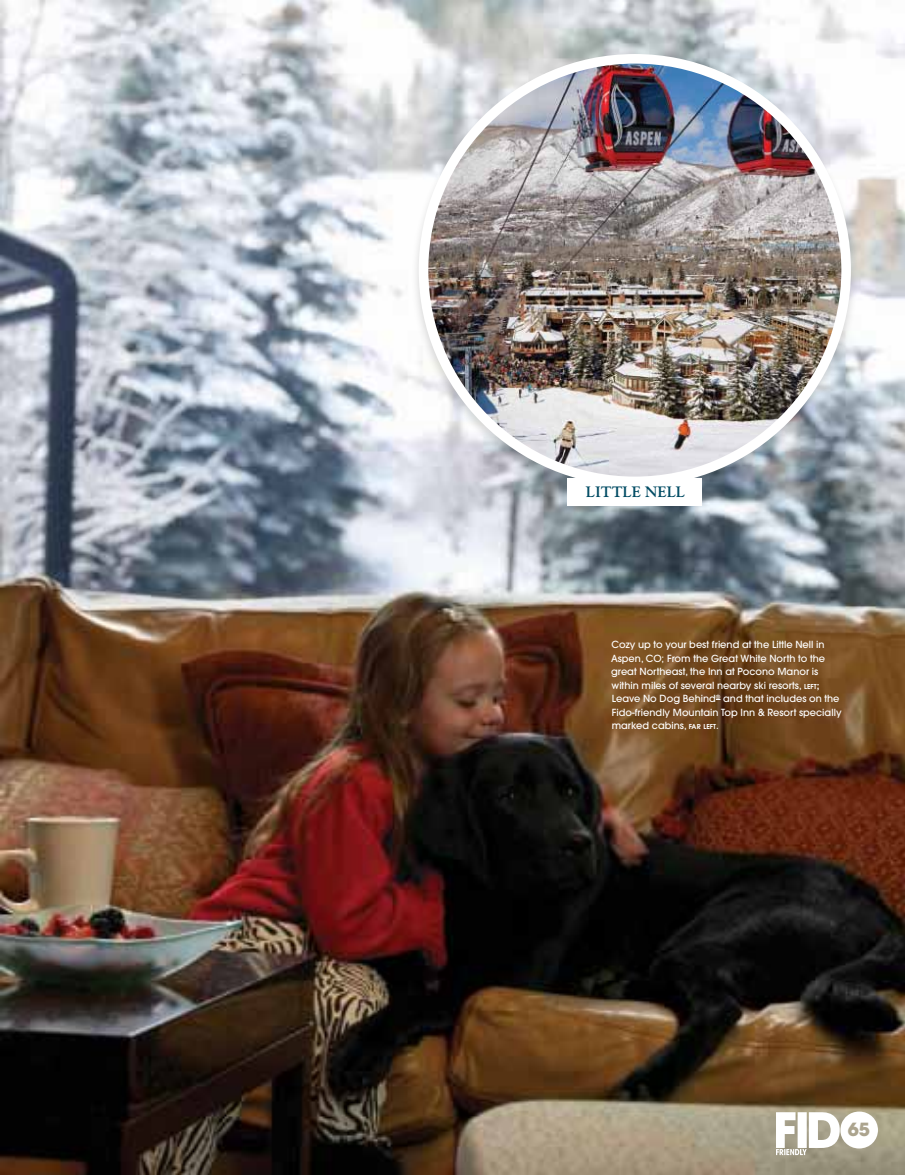
<style>
.page{position:relative;width:905px;height:1175px;background:#fff}
.page>*{position:absolute;margin:0;border:0;box-sizing:border-box;transform-origin:0 0}
.t1{font:700 18px "Avant Garde";color:#aca48e}
.t2{font:700 15px "Goudy";color:#004b63}
.t3{font:500 9.75px/13.5px "Avant Garde";color:#fff}
.s1{font-weight:600;font-size:6.9px}
.s2{font-weight:600}
</style>
<div class="page">
<img style="left:0;top:0;width:904px;height:1174px">
<svg style="left:776px;top:1111px;width:102px;height:44px"></svg>
<div style="left:410px;top:52px;width:448px;height:449px;background:#000;opacity:.15"></div>
<img style="left:423px;top:59px;width:423px;height:422px;border-radius:211px">
<div style="left:567px;top:478px;width:135px;height:28px;background:#fff"></div>
<h2 class="t2" style="left:586px;top:483px;width:91px">Little Nell</h2>
<p class="t3" style="left:611px;top:638px;width:232px">Cozy up to your best friend at the Little Nell in Aspen, CO; From the Great White North to the great Northeast, the Inn at Pocono Manor is within miles of several nearby ski resorts, <span class="s1">LEFT</span><span class="s2">; </span>Leave No Dog Behind<sup>®</sup> and that includes on the Fido-friendly Mountain Top Inn &amp; Resort specially marked cabins, <span class="s1">FAR LEFT</span>.</p>
<h1 class="t1" style="left:848px;top:1118px;width:24px">65</h1>
</div>
